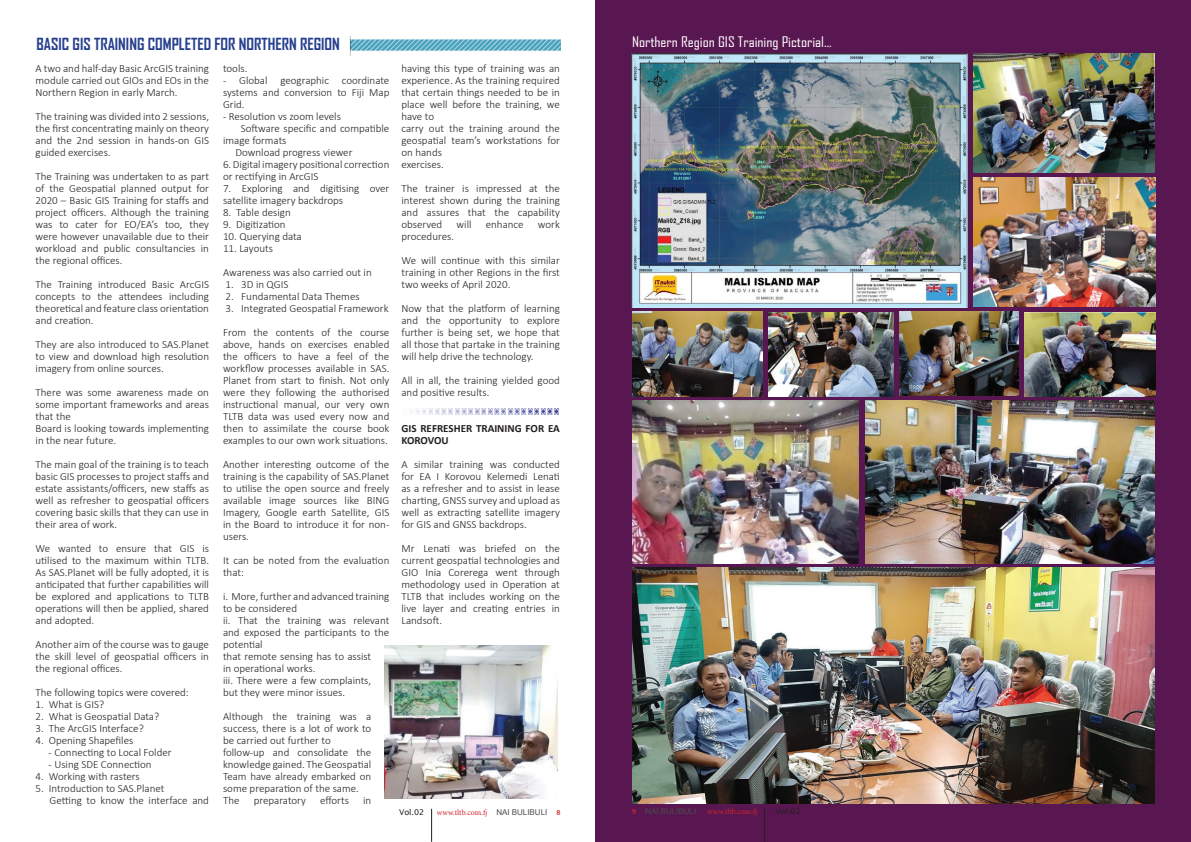
<style>
.page{position:relative;width:1191px;height:842px;background:#fff}
.page>*{position:absolute;margin:0;border:0;box-sizing:border-box;transform-origin:0 0}
.t1{font:700 16px "Agency FB";color:#253f8e}
.t2{font:13.9px "Agency FB";color:#fff;scale:1.15 1}
.t3{font:300 11px/12px "Calibri";color:#231f20;text-align:justify}
.t4{font:700 11px/12px "Calibri";color:#231f20}
.t5{font:8px "Minion Pro";color:#d1232a}
.t6{font:8px "Lucida Sans Unicode";color:#231f20}
.t7{font:8px "Microsoft Sans Serif";color:#4b4c4d}
.s1{font-family:"Allita"}
.s2{font-family:"Microsoft Sans Serif";color:#4b4c4d}
.s3{font-weight:700}
.s4{font-family:"Minion Pro";font-weight:700;color:#d1232a}
</style>
<div class="page">
<div style="left:595px;top:0;width:596px;height:842px;background:#591751"></div>
<hr style="left:431px;top:809px;width:1px;height:33px;background:#231f20">
<hr style="left:764px;top:809px;width:1px;height:33px;background:#231f20">
<img style="left:410px;top:408px;width:149px;height:7px">
<img style="left:349px;top:35px;width:211px;height:21px">
<img style="left:631px;top:54px;width:336px;height:253px">
<img style="left:632px;top:401px;width:226px;height:162px">
<img style="left:632px;top:568px;width:523px;height:235px">
<img style="left:632px;top:312px;width:131px;height:84px">
<img style="left:899px;top:312px;width:119px;height:84px">
<img style="left:865px;top:401px;width:290px;height:162px">
<img style="left:1024px;top:312px;width:131px;height:84px">
<img style="left:768px;top:312px;width:125px;height:84px">
<img style="left:974px;top:54px;width:180px;height:118px">
<img style="left:974px;top:177px;width:181px;height:129px">
<img style="left:384px;top:646px;width:174px;height:152px">
<h1 class="t1" style="left:37px;top:34px;width:305px">BASIC GIS TRAINING COMPLETED FOR NORTHERN REGION</h1>
<p class="t3" style="left:36px;top:62px;width:175px">A two and half-day Basic ArcGIS training module carried out GIOs and EOs in the Northern Region in early March.</p>
<p class="t3" style="left:36px;top:110px;width:175px">The training was divided into 2 sessions, the first concentrating mainly on theory and the 2nd session in hands-on GIS guided exercises.</p>
<p class="t3" style="left:36px;top:170px;width:175px">The Training was undertaken to as part of the Geospatial planned output for 2020 – Basic GIS Training for staffs and project officers. Although the training was to cater for EO/EA’s too, they were however unavailable due to their workload and public consultancies in the regional offices.</p>
<p class="t3" style="left:36px;top:278px;width:175px">The Training introduced Basic ArcGIS concepts to the attendees including theoretical and feature class orientation and creation.</p>
<p class="t3" style="left:36px;top:338px;width:175px">They are also introduced to SAS.Planet to view and download high resolution imagery from online sources.</p>
<p class="t3" style="left:36px;top:386px;width:175px;text-align:left">There was some awareness made on some important frameworks and areas that the<br>Board is looking towards implementing in the near future.</p>
<p class="t3" style="left:36px;top:458px;width:175px">The main goal of the training is to teach basic GIS processes to project staffs and estate assistants/officers, new staffs as well as refresher to geospatial officers covering basic skills that they can use in their area of work.</p>
<p class="t3" style="left:36px;top:542px;width:175px">We wanted to ensure that GIS is utilised to the maximum within TLTB.<br>As SAS.Planet will be fully adopted, it is anticipated that further capabilities will be explored and applications to TLTB operations will then be applied, shared and adopted.</p>
<p class="t3" style="left:36px;top:638px;width:175px">Another aim of the course was to gauge the skill level of geospatial officers in the regional offices.</p>
<p class="t3" style="left:36px;top:686px;width:155px">The following topics were covered:</p>
<p class="t3" style="left:36px;top:698px;width:70px">1. What is GIS?</p>
<p class="t3" style="left:36px;top:710px;width:125px">2. What is Geospatial Data?</p>
<p class="t3" style="left:36px;top:722px;width:110px">3. The ArcGIS Interface?</p>
<p class="t3" style="left:36px;top:734px;width:99px">4. Opening Shapefiles</p>
<p class="t3" style="left:48px;top:746px;width:125px">- Connecting to Local Folder</p>
<p class="t3" style="left:48px;top:758px;width:105px">- Using SDE Connection</p>
<p class="t3" style="left:36px;top:770px;width:106px">4. Working with rasters</p>
<p class="t3" style="left:50px;top:782px;width:161px;text-indent:-14px">5. Introduction to SAS.Planet<br>Getting to know the interface and</p>
<p class="t3" style="left:223px;top:62px;width:26px">tools.</p>
<p class="t3" style="left:223px;top:74px;width:168px">- Global geographic coordinate systems and conversion to Fiji Map Grid.</p>
<p class="t3" style="left:223px;top:110px;width:119px">- Resolution vs zoom levels</p>
<p class="t3" style="left:241px;top:122px;width:150px">Software specific and compatible</p>
<p class="t3" style="left:223px;top:134px;width:65px">image formats</p>
<p class="t3" style="left:235px;top:146px;width:119px">Download progress viewer</p>
<p class="t3" style="left:223px;top:158px;width:168px">6. Digital imagery positional correction or rectifying in ArcGIS</p>
<p class="t3" style="left:223px;top:182px;width:168px">7. Exploring and digitising over satellite imagery backdrops</p>
<p class="t3" style="left:223px;top:206px;width:69px">8. Table design</p>
<p class="t3" style="left:223px;top:218px;width:64px">9. Digitization</p>
<p class="t3" style="left:223px;top:230px;width:80px">10. Querying data</p>
<p class="t3" style="left:223px;top:236px;width:150px;line-height:24px">11. Layouts<br>Awareness was also carried out in</p>
<p class="t3" style="left:225px;top:278px;width:64px">1. 3D in QGIS</p>
<p class="t3" style="left:225px;top:290px;width:136px">2. Fundamental Data Themes</p>
<p class="t3" style="left:223px;top:296px;width:168px;line-height:24px">3. Integrated Geospatial Framework<br>From the contents of the course</p>
<p class="t3" style="left:223px;top:338px;width:168px">above, hands on exercises enabled the officers to have a feel of the workflow processes available in SAS.<br>Planet from start to finish. Not only were they following the authorised instructional manual, our very own TLTB data was used every now and then to assimilate the course book examples to our own work situations.</p>
<p class="t3" style="left:223px;top:458px;width:168px">Another interesting outcome of the training is the capability of SAS.Planet to utilise the open source and freely available image sources like BING Imagery, Google earth Satellite, GIS in the Board to introduce it for non&shy;users.</p>
<p class="t3" style="left:223px;top:554px;width:168px">It can be noted from the evaluation that:</p>
<p class="t3" style="left:223px;top:590px;width:168px;text-align:left">i. More, further and advanced training to be considered<br>ii. That the training was relevant and exposed the participants to the potential<br>that remote sensing has to assist<br>in operational works.<br>iii. There were a few complaints,<br>but they were minor issues.</p>
<p class="t3" style="left:223px;top:710px;width:150px;text-align:left">Although the training was a success, there is a lot of work to be carried out further to follow-up and consolidate the knowledge gained. The Geospatial<br>Team have already embarked on some preparation of the same.<br>The</p>
<p class="t3" style="left:254px;top:794px;width:54px">preparatory</p>
<p class="t3" style="left:320px;top:794px;width:30px">efforts</p>
<p class="t3" style="left:363px;top:794px;width:10px">in</p>
<p class="t3" style="left:401px;top:62px;width:160px;text-align:left">having this type of training was an experience. As the training required that certain things needed to be in place well before the training, we have to<br>carry out the training around the geospatial team’s workstations for on hands<br>exercises.</p>
<p class="t3" style="left:401px;top:182px;width:160px">The trainer is impressed at the interest shown during the training and assures that the capability observed</p>
<p class="t3" style="left:456px;top:218px;width:16px">will</p>
<p class="t3" style="left:486px;top:218px;width:39px">enhance</p>
<p class="t3" style="left:538px;top:218px;width:23px">work</p>
<p class="t3" style="left:401px;top:224px;width:160px;line-height:24px">procedures.<br>We will continue with this similar</p>
<p class="t3" style="left:401px;top:266px;width:160px">training in other Regions in the first two weeks of April 2020.</p>
<p class="t3" style="left:401px;top:302px;width:160px">Now that the platform of learning and the opportunity to explore further is being set, we hope that all those that partake in the training will help drive the technology.</p>
<p class="t3" style="left:401px;top:374px;width:160px">All in all, the training yielded good and positive results.</p>
<p class="t4" style="left:401px;top:422px;width:160px">GIS REFRESHER TRAINING FOR EA<br>KOROVOU</p>
<p class="t3" style="left:401px;top:458px;width:160px">A similar training was conducted for EA I Korovou Kelemedi Lenati as a refresher and to assist in lease charting, GNSS survey and upload as well as extracting satellite imagery for GIS and GNSS backdrops.</p>
<p class="t3" style="left:401px;top:542px;width:160px">Mr Lenati was briefed on the current geospatial technologies and GIO Inia Corerega went through methodology used in Operation at TLTB that includes working on the live layer and creating entries in Landsoft.</p>
<p class="t2" style="left:632px;top:33px;width:175px">Northern Region GIS Training Pictorial.<span class="s1">..</span></p>
<p class="t6" style="left:399px;top:806px;width:27px">Vol.02</p>
<p class="t5" style="left:437px;top:807px;width:125px">www.tltb.com.fj <span class="s2">NAI BULIBULI</span> <span class="s3">8</span></p>
<p class="t7" style="left:632px;top:806px;width:66px"><span class="s4">9</span> NAI BULIBULI</p>
<p class="t5" style="left:707px;top:806px;width:52px">www.tltb.com.fj</p>
<p class="t6" style="left:775px;top:805px;width:27px">Vol.02</p>
</div>
